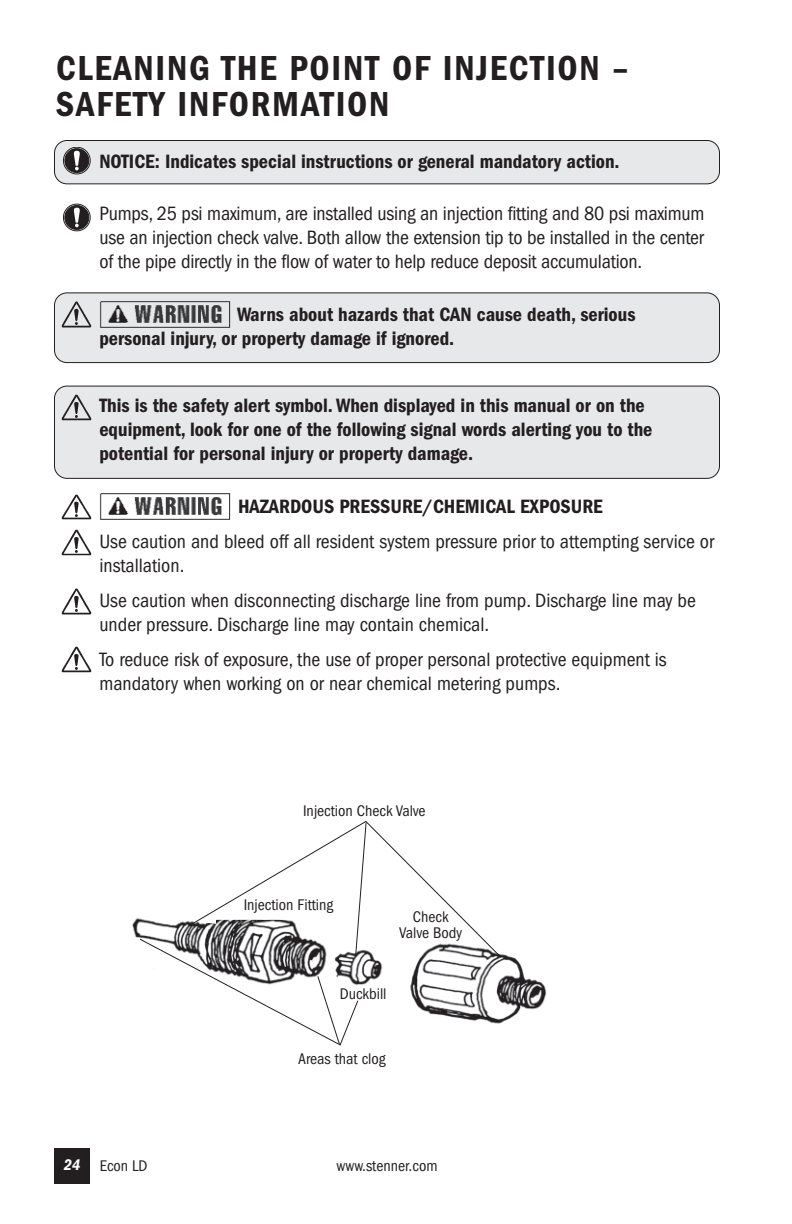
<style>
.page{position:relative;width:792px;height:1224px;background:#fff}
.page>*{position:absolute;margin:0;border:0;box-sizing:border-box;transform-origin:0 0}
.t1{font:600 condensed 36px/36px "Franklin Gothic";letter-spacing:.05em;color:#231f20}
.t2{font:condensed 20px/24px "Franklin Gothic";color:#231f20}
.t3{font:600 condensed 20px/24px "Franklin Gothic";color:#231f20}
.t4{font:condensed 16px/16px "Franklin Gothic";color:#231f20;text-align:center}
.s1{font-weight:600;font-style:italic;color:#fff}
</style>
<div class="page">
<div style="left:54px;top:1148px;width:36px;height:36px;background:#231f20"></div>
<div style="left:54px;top:293px;width:666px;height:70px;background:#e7e8e9;border-radius:12px"></div>
<div style="left:54px;top:292px;width:666px;height:71px;border:2px solid #231f20;border-radius:13px"></div>
<img style="left:61px;top:301px;width:31px;height:27px">
<svg style="left:63px;top:204px;width:27px;height:27px"></svg>
<div style="left:63px;top:204px;width:27px;height:27px;border:1px solid #231f20;border-radius:50%"></div>
<div style="left:65px;top:206px;width:24px;height:23px;background:#231f20;border-radius:50%"></div>
<div style="left:65px;top:205px;width:24px;height:25px;border:1px solid #231f20;border-radius:50%"></div>
<svg style="left:74px;top:208px;width:6px;height:19px"></svg>
<div style="left:54px;top:140px;width:666px;height:44px;background:#e7e8e9;border-radius:12px"></div>
<div style="left:54px;top:140px;width:666px;height:44px;border:2px solid #231f20;border-radius:13px"></div>
<svg style="left:63px;top:147px;width:27px;height:27px"></svg>
<div style="left:63px;top:147px;width:27px;height:27px;border:1px solid #231f20;border-radius:50%"></div>
<div style="left:65px;top:149px;width:24px;height:24px;background:#231f20;border-radius:50%"></div>
<div style="left:65px;top:148px;width:24px;height:25px;border:1px solid #231f20;border-radius:50%"></div>
<svg style="left:74px;top:151px;width:6px;height:19px"></svg>
<div style="left:54px;top:386px;width:666px;height:92px;background:#e7e8e9;border-radius:12px"></div>
<div style="left:54px;top:386px;width:666px;height:93px;border:2px solid #231f20;border-radius:13px"></div>
<img style="left:100px;top:301px;width:131px;height:27px">
<img style="left:61px;top:394px;width:31px;height:27px">
<img style="left:61px;top:494px;width:31px;height:26px">
<img style="left:100px;top:493px;width:131px;height:27px">
<img style="left:61px;top:529px;width:31px;height:27px">
<img style="left:61px;top:588px;width:31px;height:27px">
<img style="left:61px;top:646px;width:31px;height:27px">
<img style="left:132px;top:918px;width:415px;height:106px">
<svg style="left:364px;top:821px;width:138px;height:137px"></svg>
<svg style="left:139px;top:822px;width:228px;height:224px"></svg>
<h1 class="t1" style="left:56px;top:50px;width:574px">CLEANING THE POINT OF INJECTION –<br>SAFETY INFORMATION</h1>
<p class="t3" style="left:99px;top:149px;width:522px">NOTICE: Indicates special instructions or general mandatory action.</p>
<p class="t2" style="left:99px;top:202px;width:607px;text-align:justify">Pumps, 25 psi maximum, are installed using an injection fitting and 80 psi maximum use an injection check valve. Both allow the extension tip to be installed in the center of the pipe directly in the flow of water to help reduce deposit accumulation.</p>
<p class="t3" style="left:99px;top:303px;width:538px;text-indent:138px">Warns about hazards that CAN cause death, serious personal injury, or property damage if ignored.</p>
<p class="t3" style="left:99px;top:394px;width:555px">This is the safety alert symbol. When displayed in this manual or on the equipment, look for one of the following signal words alerting you to the potential for personal injury or property damage.</p>
<p class="t3" style="left:238px;top:495px;width:366px">HAZARDOUS PRESSURE/CHEMICAL EXPOSURE</p>
<p class="t2" style="left:99px;top:529px;width:616px">Use caution and bleed off all resident system pressure prior to attempting service or installation.</p>
<p class="t2" style="left:99px;top:588px;width:598px">Use caution when disconnecting discharge line from pump. Discharge line may be under pressure. Discharge line may contain chemical.</p>
<p class="t2" style="left:99px;top:647px;width:569px">To reduce risk of exposure, the use of proper personal protective equipment is mandatory when working on or near chemical metering pumps.</p>
<p class="t4" style="left:303px;top:803px;width:124px">Injection Check Valve</p>
<p class="t4" style="left:244px;top:897px;width:91px">Injection Fitting</p>
<p class="t4" style="left:399px;top:909px;width:65px">Check<br>Valve Body</p>
<p class="t4" style="left:340px;top:986px;width:48px">Duckbill</p>
<p class="t4" style="left:298px;top:1051px;width:89px">Areas that clog</p>
<p class="t4" style="left:64px;top:1158px;width:85px"><span class="s1">24</span> Econ LD</p>
<p class="t4" style="left:336px;top:1158px;width:103px">www.stenner.com</p>
</div>
